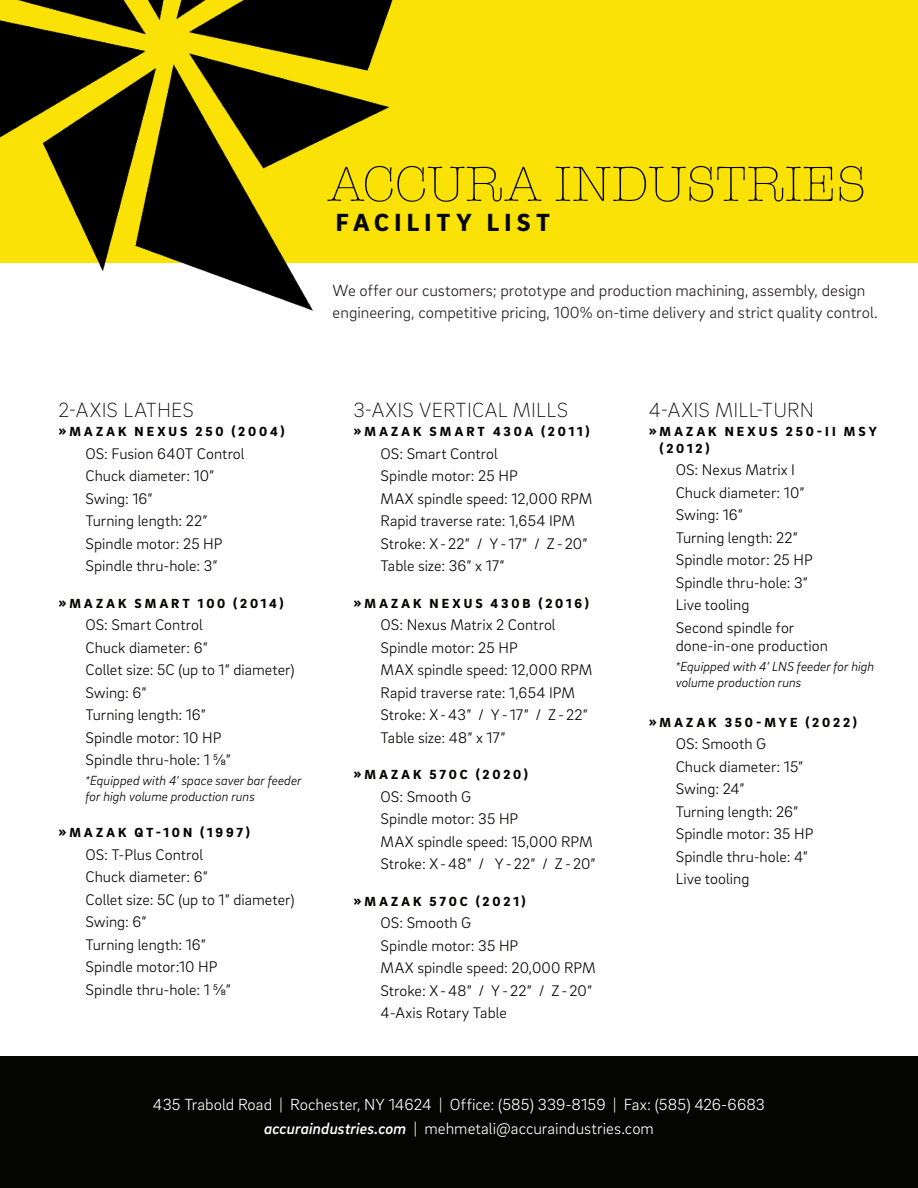
<style>
.page{position:relative;width:918px;height:1188px;background:#fff}
.page>*{position:absolute;margin:0;border:0;box-sizing:border-box;transform-origin:0 0}
.t1{font:300 50.85px "American Typewriter";color:#040503}
.subhead{font:900 25.35px "Brix Sans";letter-spacing:.21em;color:#040503}
.subhead-2{font:200 21px "Brix Sans";letter-spacing:.01em;color:#040503}
.subhead-3{font:300 16.5px/22.5px "Brix Sans";color:#231f20}
.subhead-4{font:300 16.5px "Brix Sans";color:#fff}
.subhead-5{font:300 15.75px/18.9px "Brix Sans";letter-spacing:.005em;color:#040503}
.subhead-6{font:900 13.5px/16.2px "Brix Sans";letter-spacing:.22em;color:#040503}
.subhead-7{font:italic 300 13.5px/16.2px "Brix Sans";color:#040503}
.s1{font-size:10.2px}
.s2{font-weight:500;font-style:italic}
</style>
<div class="page">
<div style="left:0;top:0;width:918px;height:262px;background:#fae106"></div>
<img style="left:0;top:0;width:401px;height:311px">
<div style="left:0;top:1056px;width:918px;height:132px;background:#040503"></div>
<p class="t1" style="left:327px;top:147px;width:540px">ACCURA INDUSTRIES</p>
<p class="subhead" style="left:336px;top:206px;width:216px">FACILITY LIST</p>
<p class="subhead-3" style="left:333px;top:278px;width:547px">We offer our customers; prototype and production machining, assembly, design engineering, competitive pricing, 100% on-time delivery and strict quality control.</p>
<p class="subhead-2" style="left:58px;top:397px;width:137px">2-AXIS LATHES</p>
<p class="subhead-6" style="left:58px;top:423px;width:228px">»MAZAK NEXUS 250 (2004)</p>
<p class="subhead-5" style="left:85px;top:444px;width:160px">OS: Fusion 640T Control</p>
<p class="subhead-5" style="left:85px;top:466px;width:130px">Chuck diameter: 10”</p>
<p class="subhead-5" style="left:85px;top:489px;width:69px">Swing: 16”</p>
<p class="subhead-5" style="left:85px;top:511px;width:124px">Turning length: 22”</p>
<p class="subhead-5" style="left:85px;top:534px;width:139px">Spindle motor: 25 HP</p>
<p class="subhead-5" style="left:85px;top:556px;width:134px">Spindle thru-hole: 3”</p>
<p class="subhead-6" style="left:58px;top:595px;width:227px">»MAZAK SMART 100 (2014)</p>
<p class="subhead-5" style="left:86px;top:615px;width:119px">OS: Smart Control</p>
<p class="subhead-5" style="left:86px;top:637px;width:124px">Chuck diameter: 6”</p>
<p class="subhead-5" style="left:85px;top:660px;width:210px">Collet size: 5C (up to 1” diameter)</p>
<p class="subhead-5" style="left:85px;top:682px;width:63px">Swing: 6”</p>
<p class="subhead-5" style="left:85px;top:705px;width:122px">Turning length: 16”</p>
<p class="subhead-5" style="left:85px;top:727px;width:138px">Spindle motor: 10 HP</p>
<p class="subhead-5" style="left:85px;top:750px;width:147px">Spindle thru-hole: 1 5/8”</p>
<p class="subhead-7" style="left:86px;top:772px;width:218px"><span class="s1">*</span>Equipped with 4’ space saver bar feeder for high volume production runs</p>
<p class="subhead-6" style="left:58px;top:824px;width:193px">»MAZAK QT-10N (1997)</p>
<p class="subhead-5" style="left:86px;top:845px;width:119px">OS: T-Plus Control</p>
<p class="subhead-5" style="left:85px;top:867px;width:124px">Chuck diameter: 6”</p>
<p class="subhead-5" style="left:85px;top:890px;width:210px">Collet size: 5C (up to 1” diameter)</p>
<p class="subhead-5" style="left:85px;top:912px;width:63px">Swing: 6”</p>
<p class="subhead-5" style="left:85px;top:935px;width:122px">Turning length: 16”</p>
<p class="subhead-5" style="left:85px;top:957px;width:134px">Spindle motor:10 HP</p>
<p class="subhead-5" style="left:85px;top:980px;width:147px">Spindle thru-hole: 1 5/8”</p>
<p class="subhead-2" style="left:354px;top:397px;width:216px">3-AXIS VERTICAL MILLS</p>
<p class="subhead-6" style="left:354px;top:423px;width:237px">»MAZAK SMART 430A (2011)</p>
<p class="subhead-5" style="left:381px;top:444px;width:119px">OS: Smart Control</p>
<p class="subhead-5" style="left:381px;top:466px;width:139px">Spindle motor: 25 HP</p>
<p class="subhead-5" style="left:381px;top:489px;width:213px">MAX spindle speed: 12,000 RPM</p>
<p class="subhead-5" style="left:381px;top:511px;width:196px">Rapid traverse rate: 1,654 IPM</p>
<p class="subhead-5" style="left:381px;top:534px;width:208px">Stroke: X-22” / Y-17” / Z-20”</p>
<p class="subhead-5" style="left:381px;top:556px;width:126px">Table size: 36” x 17”</p>
<p class="subhead-6" style="left:354px;top:595px;width:237px">»MAZAK NEXUS 430B (2016)</p>
<p class="subhead-5" style="left:381px;top:615px;width:176px">OS: Nexus Matrix 2 Control</p>
<p class="subhead-5" style="left:381px;top:637px;width:139px">Spindle motor: 25 HP</p>
<p class="subhead-5" style="left:381px;top:660px;width:213px">MAX spindle speed: 12,000 RPM</p>
<p class="subhead-5" style="left:381px;top:682px;width:196px">Rapid traverse rate: 1,654 IPM</p>
<p class="subhead-5" style="left:381px;top:705px;width:209px">Stroke: X-43” / Y-17” / Z-22”</p>
<p class="subhead-5" style="left:381px;top:727px;width:126px">Table size: 48” x 17”</p>
<p class="subhead-6" style="left:354px;top:766px;width:176px">»MAZAK 570C (2020)</p>
<p class="subhead-5" style="left:381px;top:786px;width:92px">OS: Smooth G</p>
<p class="subhead-5" style="left:381px;top:809px;width:139px">Spindle motor: 35 HP</p>
<p class="subhead-5" style="left:381px;top:831px;width:214px">MAX spindle speed: 15,000 RPM</p>
<p class="subhead-5" style="left:381px;top:854px;width:217px">Stroke: X-48” / Y-22” / Z-20”</p>
<p class="subhead-6" style="left:354px;top:892px;width:174px">»MAZAK 570C (2021)</p>
<p class="subhead-5" style="left:381px;top:913px;width:92px">OS: Smooth G</p>
<p class="subhead-5" style="left:381px;top:935px;width:139px">Spindle motor: 35 HP</p>
<p class="subhead-5" style="left:381px;top:958px;width:216px">MAX spindle speed: 20,000 RPM</p>
<p class="subhead-5" style="left:381px;top:980px;width:213px">Stroke: X-48” / Y-22” / Z-20”</p>
<p class="subhead-5" style="left:381px;top:1003px;width:128px">4-Axis Rotary Table</p>
<p class="subhead-2" style="left:649px;top:397px;width:167px">4-AXIS MILL-TURN</p>
<p class="subhead-6" style="left:660px;top:423px;width:219px;text-indent:-11px">»MAZAK NEXUS 250-II MSY (2012)</p>
<p class="subhead-5" style="left:676px;top:460px;width:121px">OS: Nexus Matrix I</p>
<p class="subhead-5" style="left:676px;top:482px;width:130px">Chuck diameter: 10”</p>
<p class="subhead-5" style="left:676px;top:505px;width:69px">Swing: 16”</p>
<p class="subhead-5" style="left:676px;top:527px;width:124px">Turning length: 22”</p>
<p class="subhead-5" style="left:676px;top:550px;width:139px">Spindle motor: 25 HP</p>
<p class="subhead-5" style="left:676px;top:572px;width:134px">Spindle thru-hole: 3”</p>
<p class="subhead-5" style="left:676px;top:595px;width:75px">Live tooling</p>
<p class="subhead-5" style="left:676px;top:617px;width:154px">Second spindle for done-in-one production</p>
<p class="subhead-7" style="left:676px;top:658px;width:200px"><span class="s1">*</span>Equipped with 4’ LNS feeder for high volume production runs</p>
<p class="subhead-6" style="left:649px;top:714px;width:210px">»MAZAK 350-MYE (2022)</p>
<p class="subhead-5" style="left:676px;top:734px;width:92px">OS: Smooth G</p>
<p class="subhead-5" style="left:676px;top:757px;width:129px">Chuck diameter: 15”</p>
<p class="subhead-5" style="left:676px;top:779px;width:70px">Swing: 24”</p>
<p class="subhead-5" style="left:676px;top:802px;width:124px">Turning length: 26”</p>
<p class="subhead-5" style="left:676px;top:824px;width:139px">Spindle motor: 35 HP</p>
<p class="subhead-5" style="left:676px;top:847px;width:134px">Spindle thru-hole: 4”</p>
<p class="subhead-5" style="left:676px;top:869px;width:75px">Live tooling</p>
<p class="subhead-4" style="left:153px;top:1094px;width:614px">435 Trabold Road | Rochester, NY 14624 | Office: (585) 339-8159 | Fax: (585) 426-6683</p>
<p class="subhead-4" style="left:264px;top:1118px;width:391px"><span class="s2">accuraindustries.com</span> | mehmetali@accuraindustries.com</p>
</div>
